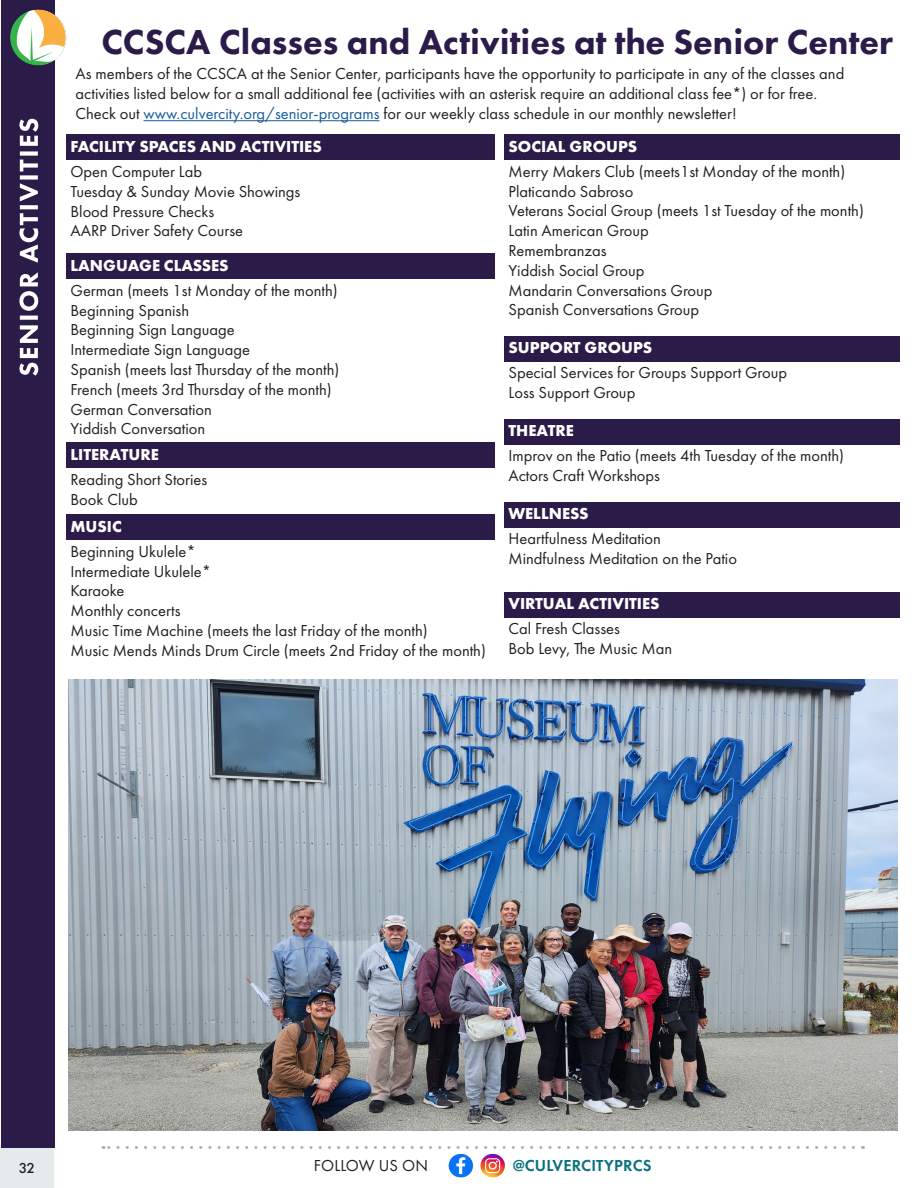
<style>
.page{position:relative;width:918px;height:1188px;background:#fff}
.page>*{position:absolute;margin:0;border:0;box-sizing:border-box;transform-origin:0 0}
.t1{font:800 36px "Futura PT";color:#2b1b49}
.t2{font:16.5px/19.8px "Futura PT";color:#231f20}
.t3{font:700 16.5px "Futura PT";color:#fff}
.t4{font:600 16.5px "Futura PT";letter-spacing:.01em;color:#0b717f}
.t5{font:500 15px "Futura PT";color:#231f20}
.s1{color:#175d9e}
</style>
<div class="page">
<div style="left:0;top:1146px;width:54px;height:42px;background:#e5eaea"></div>
<div style="left:66px;top:135px;width:429px;height:25px;background:#2b1b49"></div>
<div style="left:66px;top:254px;width:429px;height:25px;background:#2b1b49"></div>
<div style="left:66px;top:443px;width:429px;height:25px;background:#2b1b49"></div>
<div style="left:66px;top:515px;width:429px;height:25px;background:#2b1b49"></div>
<div style="left:504px;top:135px;width:396px;height:25px;background:#2b1b49"></div>
<div style="left:504px;top:336px;width:396px;height:26px;background:#2b1b49"></div>
<div style="left:504px;top:419px;width:396px;height:25px;background:#2b1b49"></div>
<div style="left:504px;top:502px;width:396px;height:25px;background:#2b1b49"></div>
<div style="left:504px;top:592px;width:396px;height:25px;background:#2b1b49"></div>
<hr style="left:144px;top:120px;width:236px;height:1px;background:#175d9e">
<div style="left:1px;top:0;width:54px;height:1148px;background:#2b1b49"></div>
<svg style="left:19px;top:119px;width:19px;height:257px"></svg>
<svg style="left:103px;top:1146px;width:750px;height:3px"></svg>
<img style="left:448px;top:1154px;width:57px;height:24px">
<img style="left:10px;top:9px;width:57px;height:57px">
<img style="left:68px;top:680px;width:829px;height:451px">
<h1 class="t1" style="left:102px;top:20px;width:793px">CCSCA Classes and Activities at the Senior Center</h1>
<p class="t2" style="left:76px;top:64px;width:770px">As members of the CCSCA at the Senior Center, participants have the opportunity to participate in any of the classes and activities listed below for a small additional fee (activities with an asterisk require an additional class fee*) or for free.<br>Check out <span class="s1">www.culvercity.org/senior-programs</span> for our weekly class schedule in our monthly newsletter!</p>
<p class="t3" style="left:70px;top:136px;width:253px">FACILITY SPACES AND ACTIVITIES</p>
<p class="t2" style="left:70px;top:162px;width:231px">Open Computer Lab<br>Tuesday &amp; Sunday Movie Showings<br>Blood Pressure Checks<br>AARP Driver Safety Course</p>
<p class="t3" style="left:70px;top:254px;width:160px">LANGUAGE CLASSES</p>
<p class="t2" style="left:70px;top:280px;width:270px">German (meets 1st Monday of the month)<br>Beginning Spanish<br>Beginning Sign Language<br>Intermediate Sign Language<br>Spanish (meets last Thursday of the month)<br>French (meets 3rd Thursday of the month)<br>German Conversation<br>Yiddish Conversation</p>
<p class="t3" style="left:70px;top:443px;width:90px">LITERATURE</p>
<p class="t2" style="left:70px;top:469px;width:138px">Reading Short Stories<br>Book Club</p>
<p class="t3" style="left:70px;top:515px;width:53px">MUSIC</p>
<p class="t2" style="left:70px;top:541px;width:417px">Beginning Ukulele*<br>Intermediate Ukulele*<br>Karaoke<br>Monthly concerts<br>Music Time Machine (meets the last Friday of the month)<br>Music Mends Minds Drum Circle (meets 2nd Friday of the month)</p>
<p class="t3" style="left:508px;top:136px;width:130px">SOCIAL GROUPS</p>
<p class="t2" style="left:508px;top:161px;width:357px">Merry Makers Club (meets1st Monday of the month)<br>Platicando Sabroso<br>Veterans Social Group (meets 1st Tuesday of the month)<br>Latin American Group<br>Remembranzas<br>Yiddish Social Group<br>Mandarin Conversations Group<br>Spanish Conversations Group</p>
<p class="t3" style="left:508px;top:337px;width:145px">SUPPORT GROUPS</p>
<p class="t2" style="left:508px;top:363px;width:280px">Special Services for Groups Support Group<br>Loss Support Group</p>
<p class="t3" style="left:508px;top:420px;width:67px">THEATRE</p>
<p class="t2" style="left:508px;top:446px;width:337px">Improv on the Patio (meets 4th Tuesday of the month)<br>Actors Craft Workshops</p>
<p class="t3" style="left:508px;top:503px;width:82px">WELLNESS</p>
<p class="t2" style="left:508px;top:529px;width:230px">Heartfulness Meditation<br>Mindfulness Meditation on the Patio</p>
<p class="t3" style="left:508px;top:593px;width:153px">VIRTUAL ACTIVITIES</p>
<p class="t2" style="left:508px;top:619px;width:165px">Cal Fresh Classes<br>Bob Levy, The Music Man</p>
<p class="t5" style="left:19px;top:1159px;width:18px">32</p>
<p class="t2" style="left:314px;top:1156px;width:116px">FOLLOW US ON</p>
<p class="t4" style="left:513px;top:1155px;width:141px">@CULVERCITYPRCS</p>
</div>
